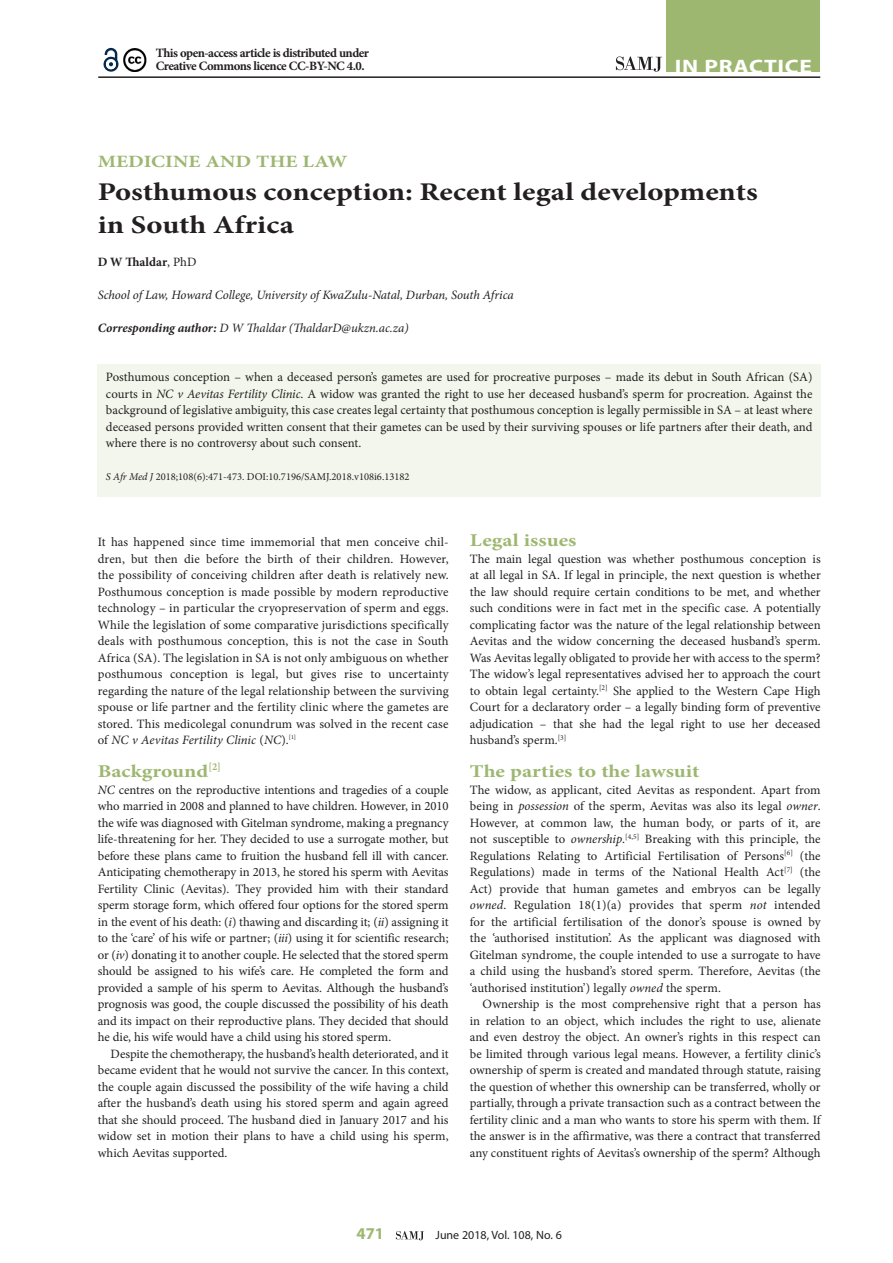
<style>
.page{position:relative;width:893px;height:1263px;background:#fff}
.page>*{position:absolute;margin:0;border:0;box-sizing:border-box;transform-origin:0 0}
.A_HEAD{font:700 25.5px/33px "Minion Pro";color:#231f20;scale:1.2 1}
.t1{font:700 19.5px "Myriad Pro";letter-spacing:.03em;color:#fff;scale:1.2 1}
.B_HEAD{font:700 18px "Minion Pro";color:#9db771;scale:1.2 1}
.AA_HEAD{font:700 17.25px "Minion Pro";color:#9db771;scale:1.2 1}
.t2{font:700 16.5px "Myriad Pro";color:#9db771}
.BODY_TEXT_1ST_PARAGR{font:12.75px/16.5px "Minion Pro";color:#231f20;text-align:justify}
.BODY_TEXT_INDENT{font:12.75px/16.5px "Minion Pro";color:#231f20;text-align:justify}
.BODY_TEXT_1ST_PARAGR-2{font:700 12.75px/13.5px "Minion Pro";letter-spacing:-.04em;color:#231f20}
.AUTHORS_DETAILS{font:italic 12.75px "Minion Pro";letter-spacing:-.01em;color:#231f20}
.CORRESPONDING_AUTHOR{font:italic 12.75px "Minion Pro";letter-spacing:-.005em;color:#231f20}
.AUTHORS_NAME{font:700 12.75px "Minion Pro";letter-spacing:.005em;color:#231f20}
.t3{font:12px "Myriad Pro";color:#231f20}
.CITELINE{font:10.5px "Minion Pro";color:#231f20}
.s1{font-weight:400}
.s2{font-weight:700}
.s3{font-style:italic}
</style>
<div class="page">
<svg style="left:396px;top:1231px;width:28px;height:9px"></svg>
<hr style="left:98px;top:76px;width:722px;height:2px;background:#231f20">
<div style="left:667px;top:0;width:153px;height:72px;background:#9db771"></div>
<svg style="left:616px;top:57px;width:46px;height:15px"></svg>
<svg style="left:103px;top:47px;width:16px;height:25px"></svg>
<img style="left:123px;top:48px;width:24px;height:23px">
<div style="left:97px;top:365px;width:724px;height:132px;background:#f3f6ed"></div>
<p class="BODY_TEXT_1ST_PARAGR-2" style="left:156px;top:46px;width:215px">This open-access article is distributed under<br>Creative Commons licence CC-BY-NC 4.0.</p>
<h2 class="t1" style="left:675px;top:54px;width:116px">IN PRACTICE</h2>
<h5 class="AA_HEAD" style="left:98px;top:149px;width:209px">MEDICINE AND THE LAW</h5>
<h1 class="A_HEAD" style="left:98px;top:175px;width:551px">Posthumous conception: Recent legal developments in South Africa</h1>
<p class="AUTHORS_NAME" style="left:98px;top:252px;width:100px">D W Thaldar<span class="s1">, PhD</span></p>
<p class="AUTHORS_DETAILS" style="left:98px;top:286px;width:417px">School of Law, Howard College, University of KwaZulu-Natal, Durban, South Africa</p>
<p class="CORRESPONDING_AUTHOR" style="left:98px;top:319px;width:312px"><span class="s2">Corresponding author:</span> D W Thaldar (ThaldarD@ukzn.ac.za)</p>
<p class="BODY_TEXT_1ST_PARAGR" style="left:106px;top:369px;width:708px">Posthumous conception – when a deceased person’s gametes are used for procreative purposes – made its debut in South African (SA) courts in <span class="s3">NC v Aevitas Fertility Clinic</span>. A widow was granted the right to use her deceased husband’s sperm for procreation. Against the background of legislative ambiguity, this case creates legal certainty that posthumous conception is legally permissible in SA – at least where deceased persons provided written consent that their gametes can be used by their surviving spouses or life partners after their death, and where there is no controversy about such consent.</p>
<p class="CITELINE" style="left:106px;top:470px;width:305px"><span class="s3">S Afr Med J</span> 2018;108(6):471-473. DOI:10.7196/SAMJ.2018.v108i6.13182</p>
<p class="BODY_TEXT_1ST_PARAGR" style="left:98px;top:534px;width:352px">It has happened since time immemorial that men conceive chil&shy;dren, but then die before the birth of their children. However, the possibility of conceiving children after death is relatively new.<br>Posthumous conception is made possible by modern reproductive technology – in particular the cryopreservation of sperm and eggs.<br>While the legislation of some comparative jurisdictions specifically deals with posthumous conception, this is not the case in South Africa (SA). The legislation in SA is not only ambiguous on whether posthumous conception is legal, but gives rise to uncertainty regarding the nature of the legal relationship between the surviving spouse or life partner and the fertility clinic where the gametes are stored. This medicolegal conundrum was solved in the recent case of <span class="s3">NC v Aevitas Fertility Clinic</span> (<span class="s3">NC</span>).<sup>[1]</sup></p>
<h2 class="B_HEAD" style="left:98px;top:759px;width:104px">Background<sup>[2]</sup></h2>
<p class="BODY_TEXT_1ST_PARAGR" style="left:98px;top:781px;width:352px"><span class="s3">NC</span> centres on the reproductive intentions and tragedies of a couple who married in 2008 and planned to have children. However, in 2010 the wife was diagnosed with Gitelman syndrome, making a pregnancy life-threatening for her. They decided to use a surrogate mother, but before these plans came to fruition the husband fell ill with cancer.<br>Anticipating chemotherapy in 2013, he stored his sperm with Aevitas Fertility Clinic (Aevitas). They provided him with their standard sperm storage form, which offered four options for the stored sperm in the event of his death: (<span class="s3">i</span>) thawing and discarding it; (<span class="s3">ii</span>) assigning it to the ‘care’ of his wife or partner; (<span class="s3">iii</span>) using it for scientific research; or (<span class="s3">iv</span>) donating it to another couple. He selected that the stored sperm should be assigned to his wife’s care. He completed the form and provided a sample of his sperm to Aevitas. Although the husband’s prognosis was good, the couple discussed the possibility of his death and its impact on their reproductive plans. They decided that should he die, his wife would have a child using his stored sperm.</p>
<p class="BODY_TEXT_INDENT" style="left:98px;top:1045px;width:352px;text-indent:13px">Despite the chemotherapy, the husband’s health deteriorated, and it became evident that he would not survive the cancer. In this context, the couple again discussed the possibility of the wife having a child after the husband’s death using his stored sperm and again agreed that she should proceed. The husband died in January 2017 and his widow set in motion their plans to have a child using his sperm, which Aevitas supported.</p>
<h2 class="B_HEAD" style="left:470px;top:528px;width:90px">Legal issues</h2>
<p class="BODY_TEXT_1ST_PARAGR" style="left:470px;top:550px;width:352px">The main legal question was whether posthumous conception is at all legal in SA. If legal in principle, the next question is whether the law should require certain conditions to be met, and whether such conditions were in fact met in the specific case. A potentially complicating factor was the nature of the legal relationship between Aevitas and the widow concerning the deceased husband’s sperm.<br>Was Aevitas legally obligated to provide her with access to the sperm?<br>The widow’s legal representatives advised her to approach the court to obtain legal certainty.<sup>[2]</sup> She applied to the Western Cape High Court for a declaratory order – a legally binding form of preventive adjudication – that she had the legal right to use her deceased husband’s sperm.<sup>[3]</sup></p>
<h2 class="B_HEAD" style="left:470px;top:759px;width:193px">The parties to the lawsuit</h2>
<p class="BODY_TEXT_1ST_PARAGR" style="left:470px;top:781px;width:352px">The widow, as applicant, cited Aevitas as respondent. Apart from being in <span class="s3">possession</span> of the sperm, Aevitas was also its legal <span class="s3">owner</span>.<br>However, at common law, the human body, or parts of it, are not susceptible to <span class="s3">ownership</span>.<sup>[4,5]</sup> Breaking with this principle, the Regulations Relating to Artificial Fertilisation of Persons<sup>[6]</sup> (the Regulations) made in terms of the National Health Act<sup>[7]</sup> (the Act) provide that human gametes and embryos can be legally <span class="s3">owned</span>. Regulation 18(1)(a) provides that sperm <span class="s3">not</span> intended for the artificial fertilisation of the donor’s spouse is owned by the ‘authorised institution’. As the applicant was diagnosed with Gitelman syndrome, the couple intended to use a surrogate to have a child using the husband’s stored sperm. Therefore, Aevitas (the ‘authorised institution’) legally <span class="s3">owned</span> the sperm.</p>
<p class="BODY_TEXT_INDENT" style="left:470px;top:996px;width:352px;text-indent:13px">Ownership is the most comprehensive right that a person has in relation to an object, which includes the right to use, alienate and even destroy the object. An owner’s rights in this respect can be limited through various legal means. However, a fertility clinic’s ownership of sperm is created and mandated through statute, raising the question of whether this ownership can be transferred, wholly or partially, through a private transaction such as a contract between the fertility clinic and a man who wants to store his sperm with them. If the answer is in the affirmative, was there a contract that transferred any constituent rights of Aevitas’s ownership of the sperm? Although</p>
<p class="t2" style="left:357px;top:1223px;width:29px">471</p>
<p class="t3" style="left:436px;top:1228px;width:128px">June 2018, Vol. 108, No. 6</p>
</div>
